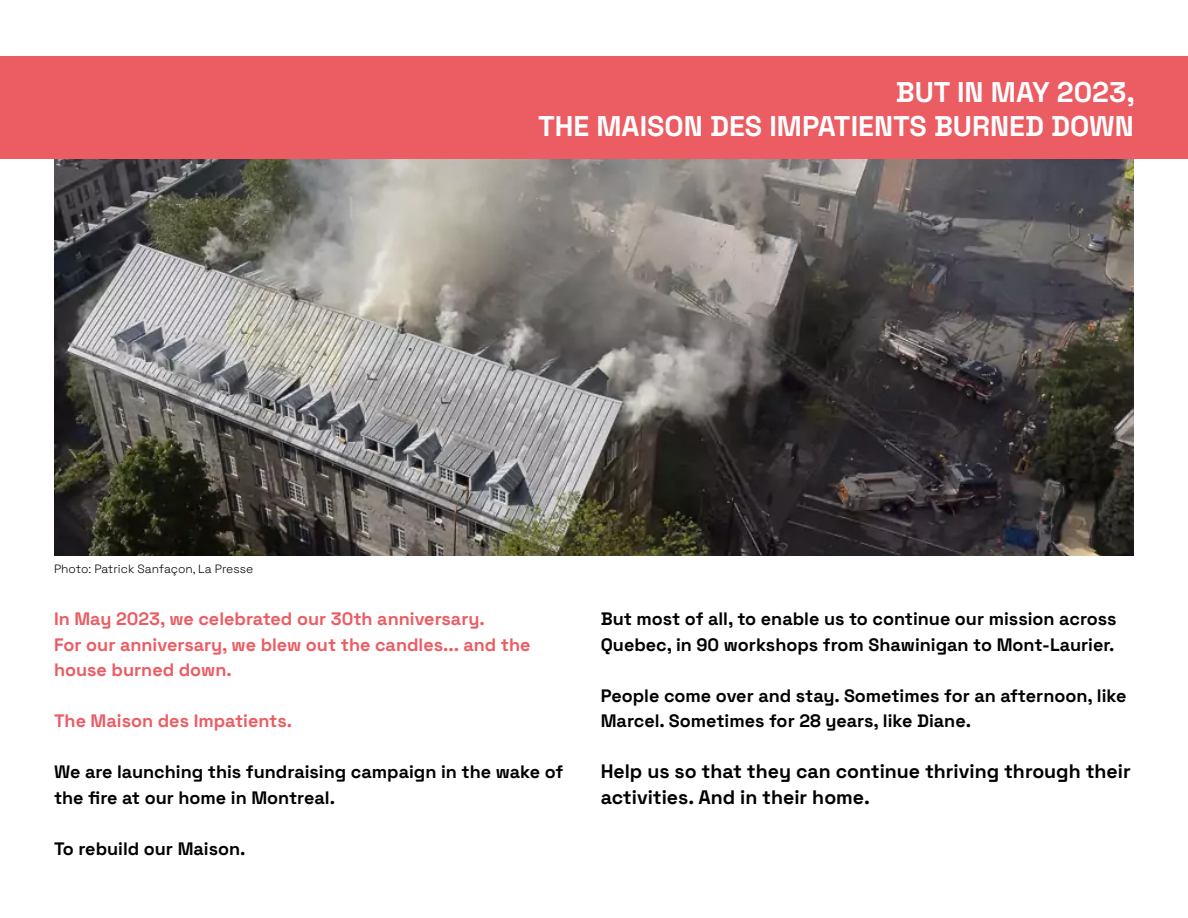
<style>
.page{position:relative;width:1188px;height:918px;background:#fff}
.page>*{position:absolute;margin:0;border:0;box-sizing:border-box;transform-origin:0 0}
.t1{font:700 28.5px/34.2px "Space Grotesk";color:#fff;text-align:right}
.t2{font:700 19.5px/25.5px "Space Grotesk";color:#000}
.t3{font:700 18px/25.5px "Space Grotesk";color:#000}
.t4{font:700 18px/25.5px "Space Grotesk";color:#eb5c63}
.t5{font:300 12px "Space Grotesk";color:#000}
</style>
<div class="page">
<div style="left:0;top:57px;width:1188px;height:102px;background:#eb5c63"></div>
<img style="left:54px;top:159px;width:1080px;height:396px">
<p class="t5" style="left:54px;top:560px;width:201px">Photo: Patrick Sanfaçon, La Presse</p>
<h1 class="t1" style="left:538px;top:74px;width:598px">BUT IN MAY 2023,<br>THE MAISON DES IMPATIENTS BURNED DOWN</h1>
<p class="t4" style="left:54px;top:605px;width:478px">In May 2023, we celebrated our 30th anniversary.<br>For our anniversary, we blew out the candles... and the house burned down.</p>
<p class="t4" style="left:54px;top:707px;width:240px">The Maison des Impatients.</p>
<p class="t3" style="left:54px;top:758px;width:511px">We are launching this fundraising campaign in the wake of the fire at our home in Montreal.</p>
<p class="t3" style="left:54px;top:835px;width:193px">To rebuild our Maison.</p>
<p class="t3" style="left:601px;top:605px;width:517px">But most of all, to enable us to continue our mission across<br>Quebec, in 90 workshops from Shawinigan to Mont-Laurier.</p>
<p class="t3" style="left:601px;top:682px;width:527px">People come over and stay. Sometimes for an afternoon, like<br>Marcel. Sometimes for 28 years, like Diane.</p>
<p class="t2" style="left:601px;top:758px;width:532px">Help us so that they can continue thriving through their activities. And in their home.</p>
</div>
